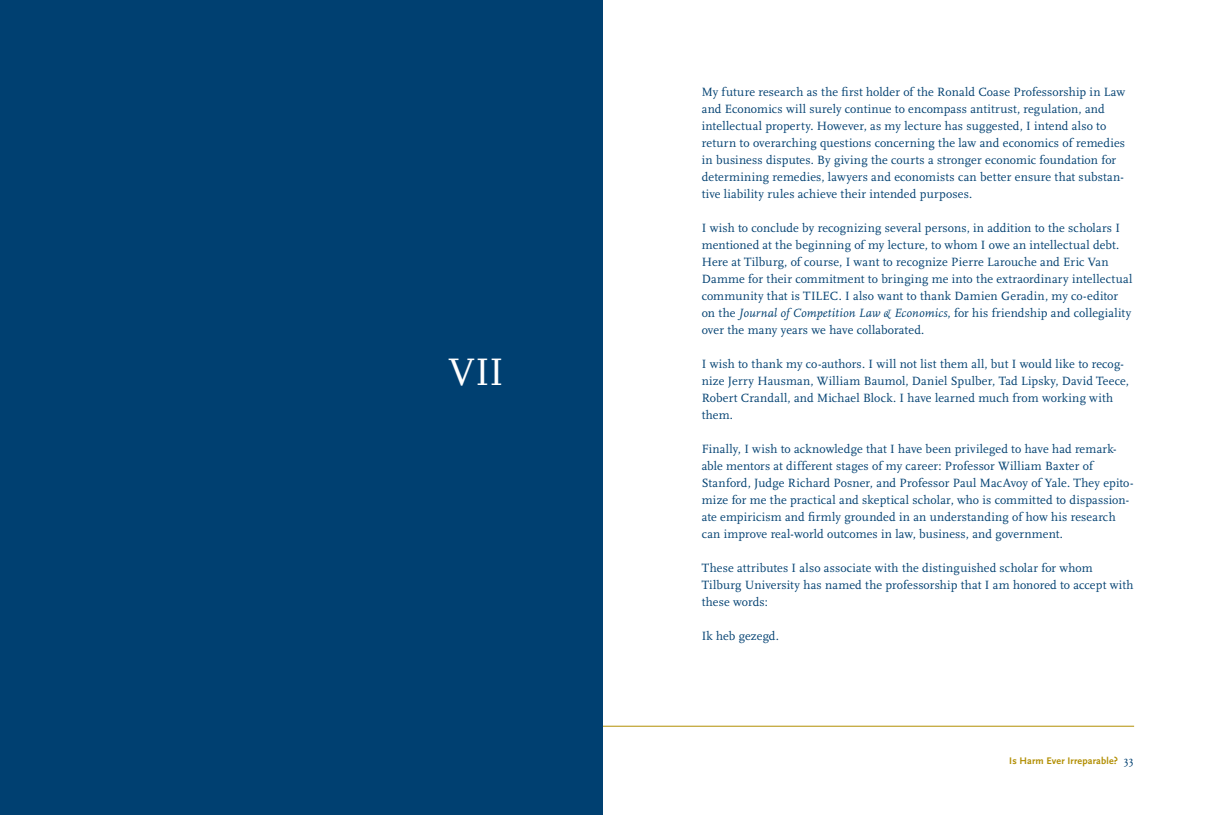
<style>
.page{position:relative;width:1205px;height:815px;background:#fff}
.page>*{position:absolute;margin:0;border:0;box-sizing:border-box;transform-origin:0 0}
.t1{font:40px "FF Scala";color:#fff}
.t2{font:12.5px/17px "FF Scala";letter-spacing:.015em;color:#004071}
.t3{font:700 10px "Scala Sans OT";letter-spacing:.015em;color:#b28f04}
.s1{font-style:italic}
.s2{font-family:"FF Scala";font-weight:400;font-size:11.25px;color:#004071}
</style>
<div class="page">
<hr style="left:602px;top:726px;width:532px;height:1px;background:#b28f04">
<div style="left:0;top:0;width:602px;height:815px;background:#004071"></div>
<h1 class="t1" style="left:448px;top:350px;width:57px">VII</h1>
<p class="t2" style="left:702px;top:84px;width:425px">My future research as the first holder of the Ronald Coase Professorship in Law and Economics will surely continue to encompass antitrust, regulation, and intellectual property. However, as my lecture has suggested, I intend also to return to overarching questions concerning the law and economics of remedies in business disputes. By giving the courts a stronger economic foundation for determining remedies, lawyers and economists can better ensure that substan&shy;tive liability rules achieve their intended purposes.</p>
<p class="t2" style="left:702px;top:220px;width:432px">I wish to conclude by recognizing several persons, in addition to the scholars I mentioned at the beginning of my lecture, to whom I owe an intellectual debt.<br>Here at Tilburg, of course, I want to recognize Pierre Larouche and Eric Van Damme for their commitment to bringing me into the extraordinary intellectual community that is TILEC. I also want to thank Damien Geradin, my co-editor on the <span class="s1">Journal of Competition Law &amp; Economics</span>, for his friendship and collegiality over the many years we have collaborated.</p>
<p class="t2" style="left:702px;top:356px;width:429px">I wish to thank my co-authors. I will not list them all, but I would like to recog&shy;nize Jerry Hausman, William Baumol, Daniel Spulber, Tad Lipsky, David Teece, Robert Crandall, and Michael Block. I have learned much from working with them.</p>
<p class="t2" style="left:702px;top:441px;width:433px">Finally, I wish to acknowledge that I have been privileged to have had remark&shy;able mentors at different stages of my career: Professor William Baxter of Stanford, Judge Richard Posner, and Professor Paul MacAvoy of Yale. They epito&shy;mize for me the practical and skeptical scholar, who is committed to dispassion&shy;ate empiricism and firmly grounded in an understanding of how his research can improve real-world outcomes in law, business, and government.</p>
<p class="t2" style="left:702px;top:560px;width:433px">These attributes I also associate with the distinguished scholar for whom<br>Tilburg University has named the professorship that I am honored to accept with these words:</p>
<p class="t2" style="left:702px;top:628px;width:79px">Ik heb gezegd<span class="s1">.</span></p>
<p class="t3" style="left:1009px;top:755px;width:126px">Is Harm Ever Irreparable? <span class="s2">33</span></p>
</div>
